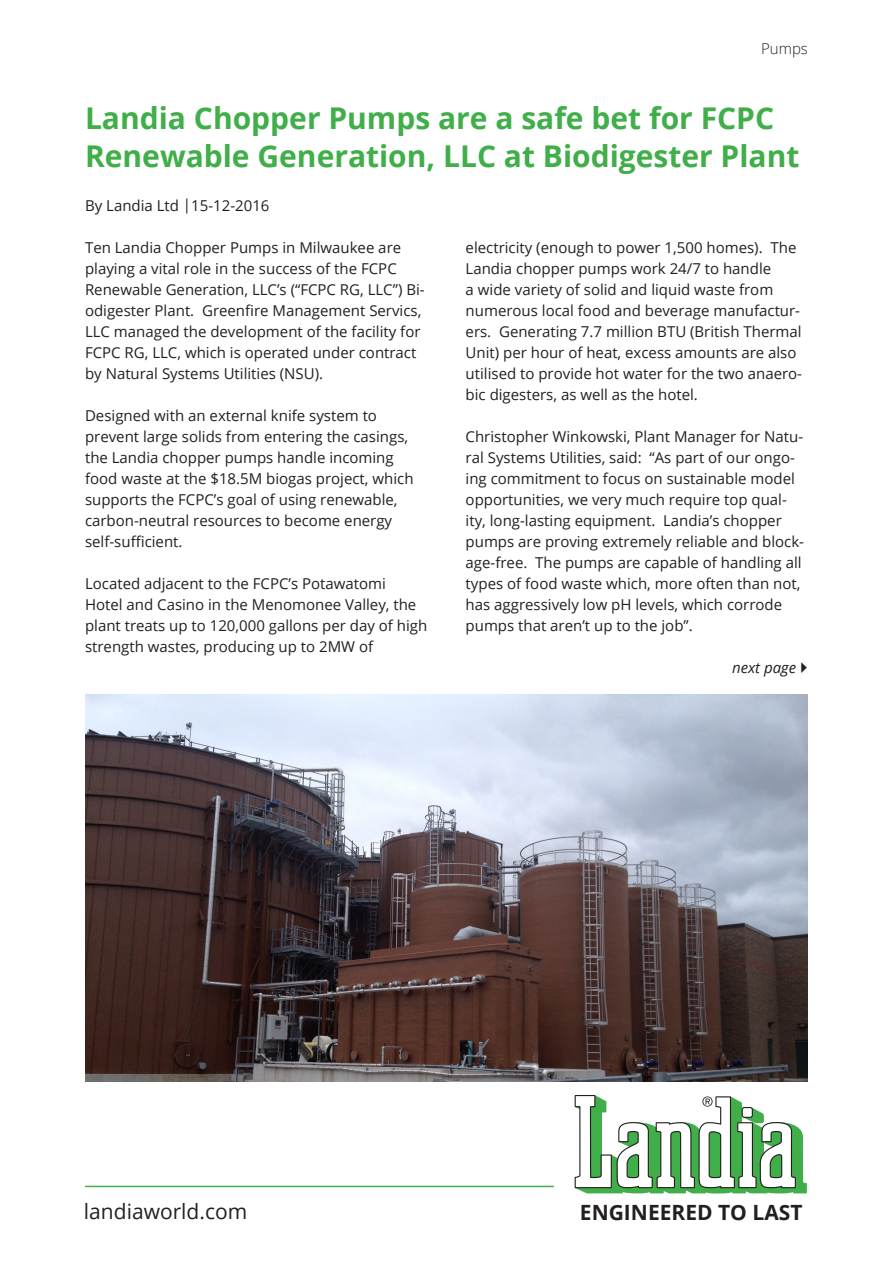
<style>
.page{position:relative;width:893px;height:1263px;background:#fff}
.page>*{position:absolute;margin:0;border:0;box-sizing:border-box;transform-origin:0 0}
.Rubrik{font:700 30px/37.5px "Open Sans";color:#40ae49}
.t1{font:700 21px "Open Sans";color:#231f20}
.t2{font:21px "Open Sans";color:#231f20}
.brød{font:15px/21px "Open Sans";color:#231f20}
.brød-2{font:italic 15px "Open Sans";color:#231f20}
.t3{font:300 15px "Open Sans";color:#231f20}
</style>
<div class="page">
<hr style="left:85px;top:1186px;width:469px;height:1px;background:#40ae49">
<svg style="left:575px;top:1095px;width:232px;height:98px"></svg>
<img style="left:86px;top:694px;width:721px;height:387px">
<p class="t3" style="left:761px;top:38px;width:48px">Pumps</p>
<p class="Rubrik" style="left:85px;top:99px;width:716px">Landia Chopper Pumps are a safe bet for FCPC<br>Renewable Generation, LLC at Biodigester Plant</p>
<p class="brød" style="left:85px;top:195px;width:186px">By Landia Ltd |15-12-2016</p>
<p class="brød" style="left:85px;top:237px;width:341px">Ten Landia Chopper Pumps in Milwaukee are playing a vital role in the success of the FCPC Renewable Generation, LLC’s (“FCPC RG, LLC”) Bi&shy;odigester Plant. Greenfire Management Servics, LLC managed the development of the facility for FCPC RG, LLC, which is operated under contract by Natural Systems Utilities (NSU).</p>
<p class="brød" style="left:85px;top:405px;width:330px">Designed with an external knife system to prevent large solids from entering the casings, the Landia chopper pumps handle incoming food waste at the $18.5M biogas project, which supports the FCPC’s goal of using renewable, carbon-neutral resources to become energy self-sufficient.</p>
<p class="brød" style="left:85px;top:573px;width:344px">Located adjacent to the FCPC’s Potawatomi Hotel and Casino in the Menomonee Valley, the plant treats up to 120,000 gallons per day of high strength wastes, producing up to 2MW of</p>
<p class="brød" style="left:466px;top:237px;width:338px">electricity (enough to power 1,500 homes). The Landia chopper pumps work 24/7 to handle<br>a wide variety of solid and liquid waste from numerous local food and beverage manufactur&shy;ers. Generating 7.7 million BTU (British Thermal Unit) per hour of heat, excess amounts are also utilised to provide hot water for the two anaero&shy;bic digesters, as well as the hotel.</p>
<p class="brød" style="left:466px;top:426px;width:340px">Christopher Winkowski, Plant Manager for Natu&shy;ral Systems Utilities, said: “As part of our ongo&shy;ing commitment to focus on sustainable model opportunities, we very much require top qual&shy;ity, long-lasting equipment. Landia’s chopper pumps are proving extremely reliable and block&shy;age-free. The pumps are capable of handling all types of food waste which, more often than not, has aggressively low pH levels, which corrode pumps that aren’t up to the job”.</p>
<p class="brød-2" style="left:732px;top:658px;width:66px">next page</p>
<p class="t2" style="left:84px;top:1197px;width:165px">landiaworld.com</p>
<p class="t1" style="left:580px;top:1197px;width:224px">ENGINEERED TO LAST</p>
</div>
